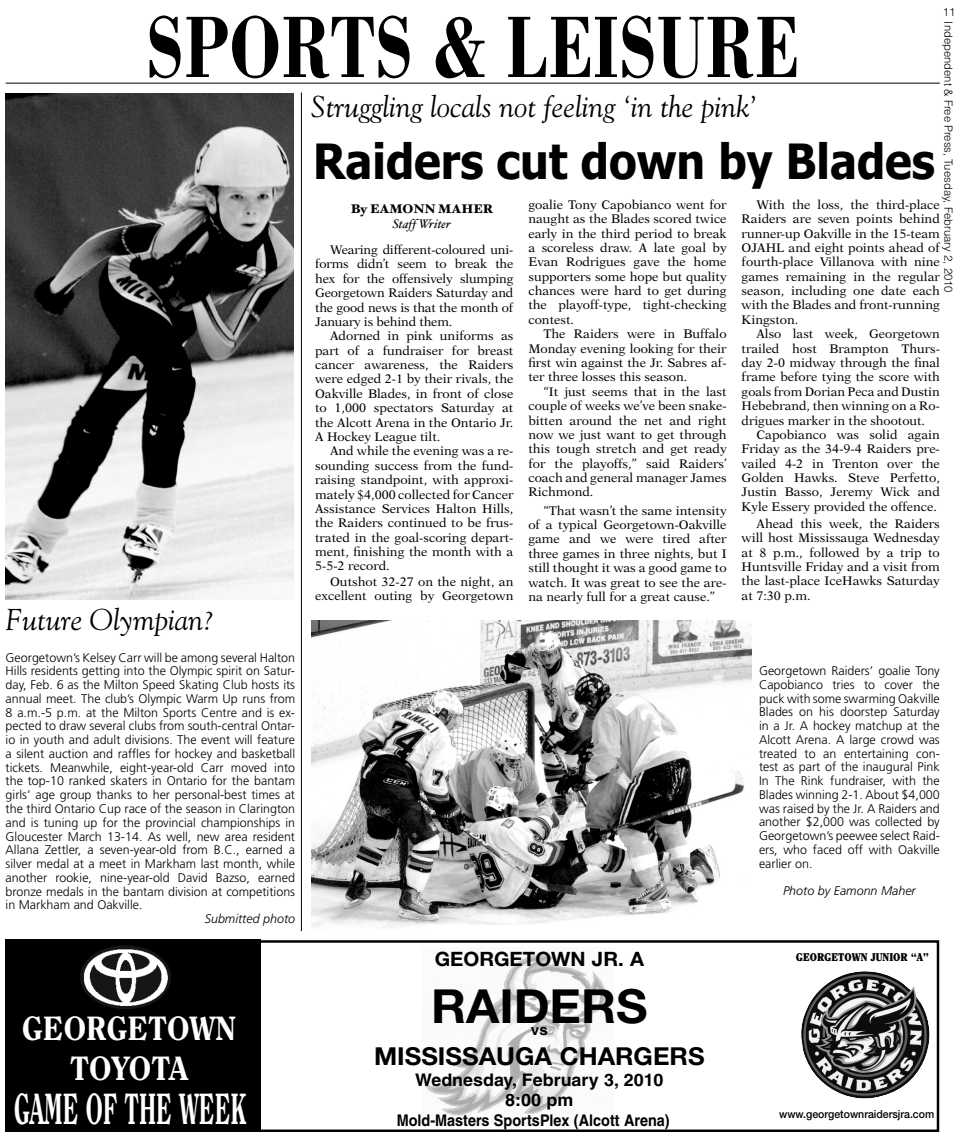
<style>
.page{position:relative;width:958px;height:1137px;background:#fff}
.page>*{position:absolute;margin:0;border:0;box-sizing:border-box;transform-origin:0 0}
.t1{font:700 90px "Bodoni";color:#000;scale:.75 1}
.t2{font:700 48.75px "Tahoma";color:#000;scale:.92 1}
.t3{font:700 47px "Helvetica Neue";color:#000}
.t4{font:800 43.25px "Clearface";color:#fff;scale:.55 1}
.t5{font:800 33.38px/40px "Clearface";color:#fff;text-align:center;scale:.93 1}
.t6{font:italic 30px "Goudy";color:#000}
.t7{font:700 24.75px "Helvetica Neue";color:#000}
.t8{font:700 19.75px "Helvetica Neue";color:#000}
.t9{font:700 17.25px/20.8px "Helvetica";color:#000;text-align:center}
.t10{font:700 16.12px "Helvetica";color:#000;scale:.9 1}
.t11{font:700 14.88px "Helvetica";color:#000}
.t12{font:12.5px/14.4px "New Aster";color:#000;text-align:justify}
.t13{font:300 12.5px/13.8px "Frutiger";color:#000;text-align:justify}
.t14{font:italic 300 12.5px "Frutiger";color:#000}
.t15{font:900 12.5px "Hoefler Text";color:#000}
.t16{font:italic 12.5px "Hoefler Text";color:#000}
.t17{font:300 11.25px "Helvetica";color:#000}
.t18{font:500 11.12px "Helvetica Neue";color:#000;scale:.95 1}
.t19{font:900 11.12px "Clearface";color:#000;scale:.91 1}
</style>
<div class="page">
<hr style="left:301px;top:92px;width:1px;height:839px;background:#000">
<svg style="left:261px;top:940px;width:678px;height:191px"></svg>
<div style="left:6px;top:939px;width:255px;height:192px;background:#000"></div>
<img style="left:80px;top:945px;width:91px;height:64px;border-radius:50%">
<img style="left:421px;top:947px;width:193px;height:177px">
<img style="left:800px;top:970px;width:130px;height:128px">
<hr style="left:6px;top:83px;width:933px;height:1px;background:#000">
<img style="left:6px;top:93px;width:288px;height:506px">
<img style="left:312px;top:620px;width:439px;height:308px">
<p class="t17" style="left:942px;top:8px;width:14px">11</p>
<h1 class="t1" style="left:146px;top:15px;width:872px">SPORTS &amp; LEISURE</h1>
<p class="t17" style="left:952px;top:21px;width:272px;rotate:90deg">Independent &amp; Free Press, Tuesday, February 2, 2010</p>
<h3 class="t6" style="left:311px;top:94px;width:448px">Struggling locals not feeling ‘in the pink’</h3>
<h2 class="t2" style="left:313px;top:133px;width:677px">Raiders cut down by Blades</h2>
<p class="t12" style="left:528px;top:198px;width:200px">goalie Tony Capobianco went for naught as the Blades scored twice early in the third period to break a scoreless draw. A late goal by Evan Rodrigues gave the home supporters some hope but quality chances were hard to get during the playoff-type, tight-checking contest.</p>
<p class="t12" style="left:528px;top:327px;width:200px;text-indent:15px">The Raiders were in Buffalo Monday evening looking for their first win against the Jr. Sabres af&shy;ter three losses this season.</p>
<p class="t12" style="left:528px;top:385px;width:200px;text-indent:15px">“It just seems that in the last couple of weeks we’ve been snake&shy;bitten around the net and right now we just want to get through this tough stretch and get ready for the playoffs,” said Raiders’ coach and general manager James Richmond.</p>
<p class="t12" style="left:528px;top:504px;width:200px;text-indent:15px">“That wasn’t the same intensity of a typical Georgetown-Oakville game and we were tired after three games in three nights, but I still thought it was a good game to watch. It was great to see the are&shy;na nearly full for a great cause.”</p>
<p class="t12" style="left:741px;top:198px;width:200px;text-indent:15px">With the loss, the third-place Raiders are seven points behind runner-up Oakville in the 15-team OJAHL and eight points ahead of fourth-place Villanova with nine games remaining in the regular season, including one date each with the Blades and front-running Kingston.</p>
<p class="t12" style="left:741px;top:327px;width:200px;text-indent:15px">Also last week, Georgetown trailed host Brampton Thurs&shy;day 2-0 midway through the final frame before tying the score with goals from Dorian Peca and Dustin Hebebrand, then winning on a Ro&shy;drigues marker in the shootout.</p>
<p class="t12" style="left:741px;top:428px;width:200px;text-indent:15px">Capobianco was solid again Friday as the 34-9-4 Raiders pre&shy;vailed 4-2 in Trenton over the Golden Hawks. Steve Perfetto, Justin Basso, Jeremy Wick and Kyle Essery provided the offence.</p>
<p class="t12" style="left:741px;top:517px;width:200px;text-indent:15px">Ahead this week, the Raiders will host Mississauga Wednesday at 8 p.m., followed by a trip to Huntsville Friday and a visit from the last-place IceHawks Saturday at 7:30 p.m.</p>
<p class="t15" style="left:351px;top:201px;width:144px">By EAMONN MAHER</p>
<p class="t16" style="left:392px;top:216px;width:60px">Staff Writer</p>
<p class="t12" style="left:315px;top:243px;width:200px;text-indent:15px">Wearing different-coloured uni&shy;forms didn’t seem to break the hex for the offensively slumping Georgetown Raiders Saturday and the good news is that the month of January is behind them.</p>
<p class="t12" style="left:315px;top:329px;width:200px;text-indent:15px">Adorned in pink uniforms as part of a fundraiser for breast cancer awareness, the Raiders were edged 2-1 by their rivals, the Oakville Blades, in front of close to 1,000 spectators Saturday at the Alcott Arena in the Ontario Jr.<br>A Hockey League tilt.</p>
<p class="t12" style="left:315px;top:444px;width:200px;text-indent:15px">And while the evening was a re&shy;sounding success from the fund&shy;raising standpoint, with approxi&shy;mately $4,000 collected for Cancer Assistance Services Halton Hills, the Raiders continued to be frus&shy;trated in the goal-scoring depart&shy;ment, finishing the month with a 5-5-2 record.</p>
<p class="t12" style="left:315px;top:575px;width:200px;text-align:right">Outshot 32-27 on the night, an excellent outing by Georgetown</p>
<h3 class="t6" style="left:6px;top:608px;width:211px">Future Olympian?</h3>
<p class="t13" style="left:6px;top:651px;width:291px">Georgetown’s Kelsey Carr will be among several Halton Hills residents getting into the Olympic spirit on Satur&shy;day, Feb. 6 as the Milton Speed Skating Club hosts its annual meet. The club’s Olympic Warm Up runs from 8 a.m.-5 p.m. at the Milton Sports Centre and is ex&shy;pected to draw several clubs from south-central Ontar&shy;io in youth and adult divisions. The event will feature a silent auction and raffles for hockey and basketball tickets. Meanwhile, eight-year-old Carr moved into the top-10 ranked skaters in Ontario for the bantam girls’ age group thanks to her personal-best times at the third Ontario Cup race of the season in Clarington and is tuning up for the provincial championships in Gloucester March 13-14. As well, new area resident Allana Zettler, a seven-year-old from B.C., earned a silver medal at a meet in Markham last month, while another rookie, nine-year-old David Bazso, earned bronze medals in the bantam division at competitions in Markham and Oakville.</p>
<p class="t14" style="left:205px;top:913px;width:92px">Submitted photo</p>
<h3 class="t5" style="left:22px;top:1010px;width:231px">GEORGETOWN<br>TOYOTA</h3>
<h3 class="t4" style="left:14px;top:1090px;width:423px">GAME OF THE WEEK</h3>
<h3 class="t8" style="left:434px;top:952px;width:211px">GEORGETOWN JR. A</h3>
<h3 class="t3" style="left:431px;top:989px;width:218px">RAIDERS</h3>
<p class="t11" style="left:531px;top:1024px;width:19px">vs</p>
<h3 class="t7" style="left:374px;top:1046px;width:332px">MISSISSAUGA CHARGERS</h3>
<h3 class="t9" style="left:415px;top:1070px;width:250px">Wednesday, February 3, 2010<br>8:00 pm</h3>
<p class="t10" style="left:396px;top:1114px;width:305px">Mold-Masters SportsPlex (Alcott Arena)</p>
<p class="t13" style="left:759px;top:664px;width:182px">Georgetown Raiders’ goalie Tony Capobianco tries to cover the puck with some swarming Oakville Blades on his doorstep Saturday in a Jr. A hockey matchup at the Alcott Arena. A large crowd was treated to an entertaining con&shy;test as part of the inaugural Pink In The Rink fundraiser, with the Blades winning 2-1. About $4,000 was raised by the Jr. A Raiders and another $2,000 was collected by Georgetown’s peewee select Raid&shy;ers, who faced off with Oakville earlier on.</p>
<p class="t14" style="left:783px;top:885px;width:134px">Photo by Eamonn Maher</p>
<p class="t19" style="left:795px;top:952px;width:147px">GEORGETOWN JUNIOR “A”</p>
<p class="t18" style="left:779px;top:1109px;width:165px">www.georgetownraidersjra.com</p>
</div>
